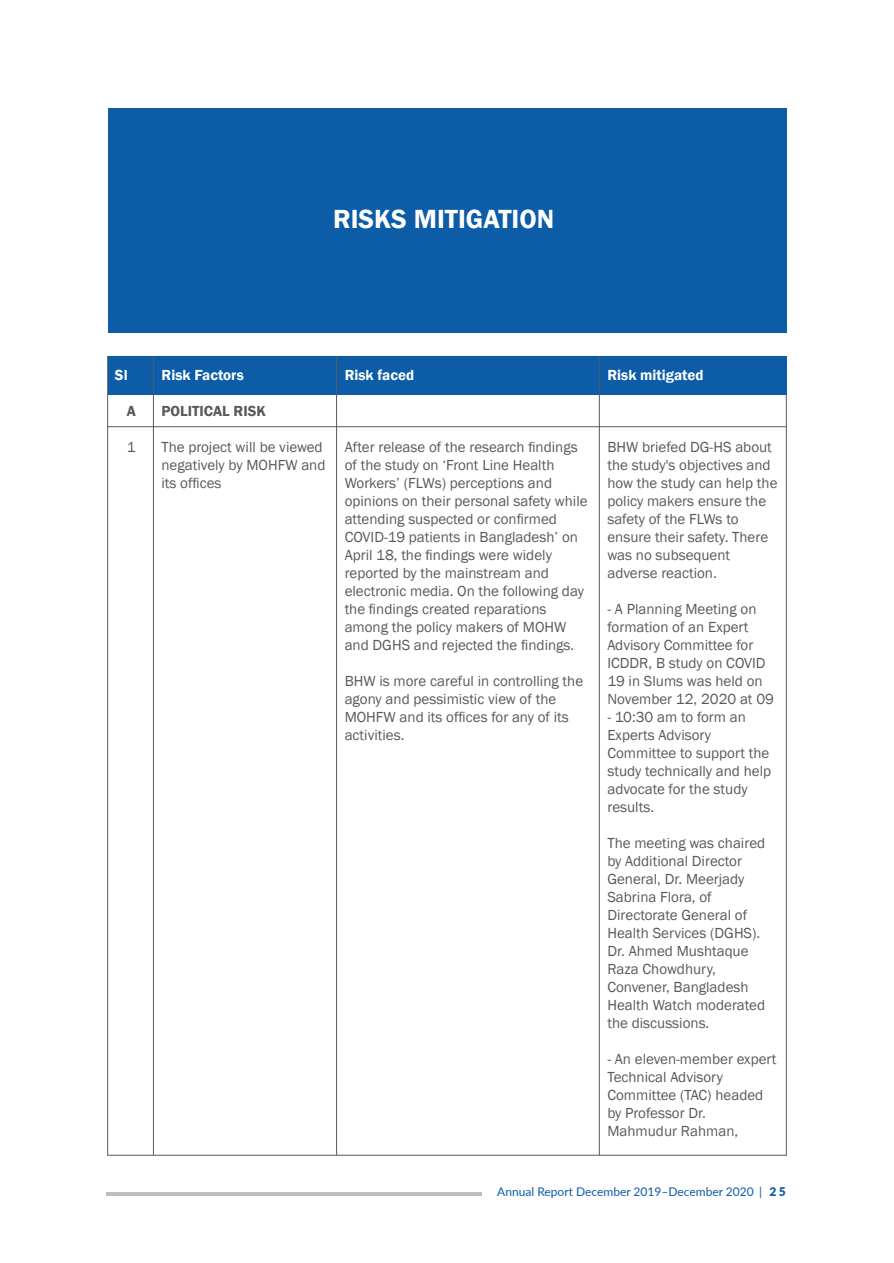
<style>
.page{position:relative;width:894px;height:1263px;background:#fff}
.page>*{position:absolute;margin:0;border:0;box-sizing:border-box;transform-origin:0 0}
.t1{font:600 27px "Franklin Gothic";color:#fff}
.t2{font:15px/18px "Franklin Gothic";color:#58595b}
.t3{font:600 15px "Franklin Gothic";color:#fff}
.t4{font:600 15px "Franklin Gothic";color:#58595b}
.t5{font:12px "Lato";color:#0c5ca8}
.s1{font-weight:900}
</style>
<div class="page">
<div style="left:108px;top:109px;width:678px;height:224px;background:#0c5ca8"></div>
<hr style="left:106px;top:1192px;width:375px;height:3px;background:#bcbec0">
<div style="left:108px;top:356px;width:678px;height:38px;background:#0c5ca8"></div>
<hr style="left:153px;top:356px;width:1px;height:799px;background:#58595b">
<hr style="left:336px;top:356px;width:1px;height:799px;background:#58595b">
<hr style="left:598px;top:356px;width:1px;height:799px;background:#58595b">
<hr style="left:108px;top:426px;width:678px;height:1px;background:#58595b">
<h1 class="t1" style="left:333px;top:202px;width:223px">RISKS MITIGATION</h1>
<p class="t3" style="left:115px;top:365px;width:14px">Sl</p>
<p class="t4" style="left:127px;top:401px;width:11px">A</p>
<p class="t2" style="left:127px;top:438px;width:10px">1</p>
<p class="t3" style="left:161px;top:365px;width:84px">Risk Factors</p>
<p class="t4" style="left:161px;top:401px;width:106px">POLITICAL RISK</p>
<p class="t2" style="left:161px;top:438px;width:165px">The project will be viewed negatively by MOHFW and its offices</p>
<p class="t3" style="left:344px;top:365px;width:71px">Risk faced</p>
<p class="t3" style="left:607px;top:365px;width:98px">Risk mitigated</p>
<p class="t2" style="left:344px;top:438px;width:244px">After release of the research findings of the study on ‘Front Line Health Workers’ (FLWs) perceptions and opinions on their personal safety while attending suspected or confirmed COVID-19 patients in Bangladesh’ on April 18, the findings were widely reported by the mainstream and electronic media. On the following day the findings created reparations among the policy makers of MOHW and DGHS and rejected the findings.</p>
<p class="t2" style="left:344px;top:672px;width:240px">BHW is more careful in controlling the agony and pessimistic view of the<br>MOHFW and its offices for any of its activities.</p>
<p class="t2" style="left:607px;top:438px;width:171px">BHW briefed DG-HS about the study's objectives and how the study can help the policy makers ensure the safety of the FLWs to ensure their safety. There was no subsequent adverse reaction.</p>
<p class="t2" style="left:607px;top:600px;width:168px">- A Planning Meeting on formation of an Expert<br>Advisory Committee for<br>ICDDR, B study on COVID<br>19 in Slums was held on<br>November 12, 2020 at 09</p>
<p class="t2" style="left:607px;top:708px;width:165px">- 10:30 am to form an<br>Experts Advisory<br>Committee to support the study technically and help advocate for the study results.</p>
<p class="t2" style="left:607px;top:834px;width:159px">The meeting was chaired by Additional Director<br>General, Dr. Meerjady<br>Sabrina Flora, of<br>Directorate General of<br>Health Services (DGHS).<br>Dr. Ahmed Mushtaque<br>Raza Chowdhury,<br>Convener, Bangladesh<br>Health Watch moderated the discussions.</p>
<p class="t2" style="left:607px;top:1050px;width:170px">- An eleven-member expert<br>Technical Advisory<br>Committee (TAC) headed by Professor Dr.<br>Mahmudur Rahman,</p>
<p class="t5" style="left:497px;top:1183px;width:290px">Annual Report December 2019–December 2020 | <span class="s1">2 5</span></p>
</div>
